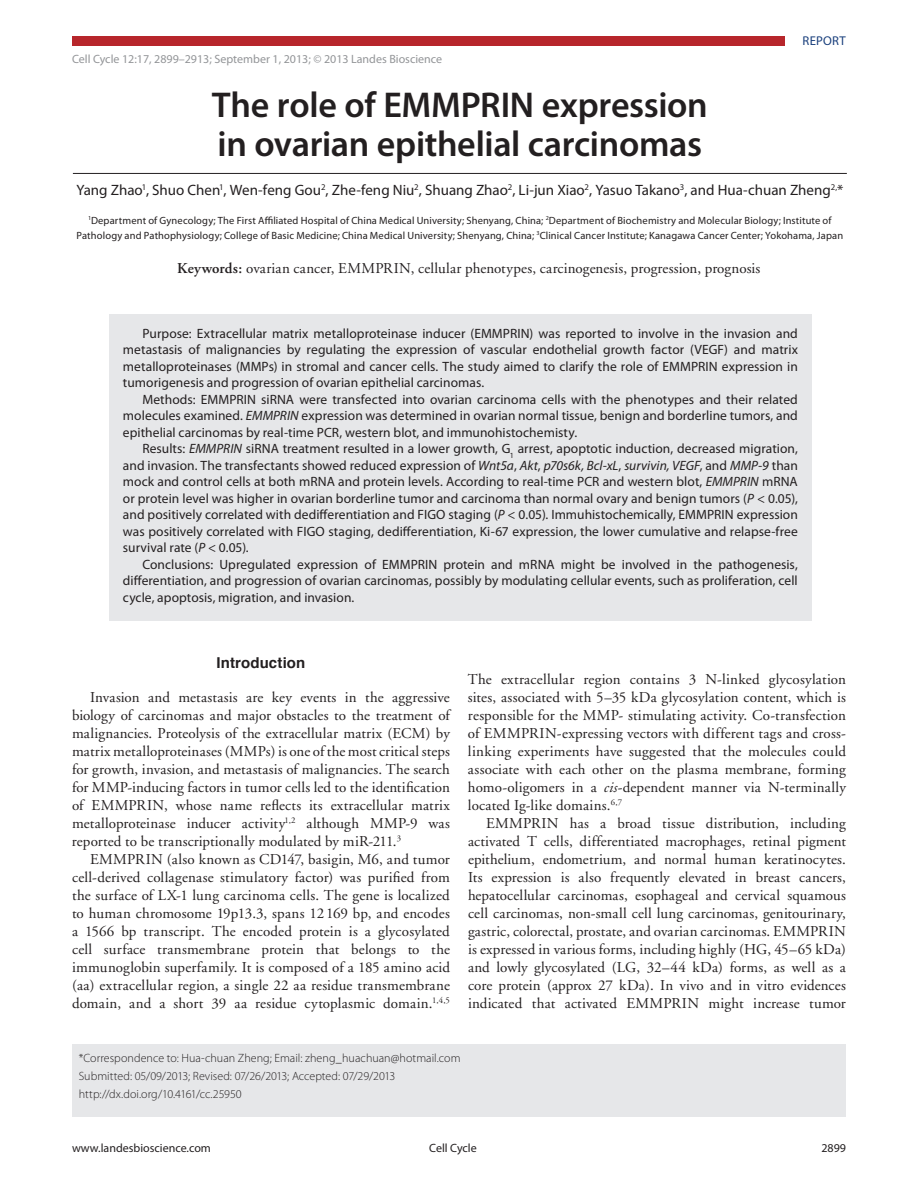
<style>
.page{position:relative;width:918px;height:1188px;background:#fff}
.page>*{position:absolute;margin:0;border:0;box-sizing:border-box;transform-origin:0 0}
.t1{font:600 36px/39px "Myriad Pro";letter-spacing:-.01em;color:#231f20}
.t2{font:15px/18px "Adobe Garamond";letter-spacing:.01em;color:#231f20;text-align:justify}
.t3{font:15px "Myriad Pro";color:#231f20}
.t4{font:700 15px "Helvetica";letter-spacing:.005em;color:#231f20}
.t5{font:13.5px/16.5px "Myriad Pro";letter-spacing:.005em;color:#231f20;text-align:justify}
.t6{font:12.75px "Myriad Pro";color:#193f7c}
.t7{font:300 12px/18px "Myriad Pro";color:#231f20}
.t8{font:12px "Myriad Pro";color:#939598}
.t9{font:12px "Myriad Pro";color:#231f20}
.t10{font:10.5px/15px "Myriad Pro";letter-spacing:.01em;color:#231f20;text-align:center}
.s1{font-weight:600}
.s2{font-style:italic}
</style>
<div class="page">
<div style="left:72px;top:36px;width:712px;height:10px;background:#b7262b"></div>
<div style="left:72px;top:1044px;width:774px;height:73px;background:#e6e7e9"></div>
<div style="left:109px;top:314px;width:702px;height:307px;background:#e6e7e9"></div>
<hr style="left:73px;top:173px;width:774px;height:1px;background:#231f20">
<p class="t8" style="left:72px;top:52px;width:372px">Cell Cycle 12:17, 2899–2913; September 1, 2013; © 2013 Landes Bioscience</p>
<p class="t6" style="left:803px;top:33px;width:45px">Report</p>
<h1 class="t1" style="left:212px;top:85px;width:497px">The role of EMMPRIN expression in ovarian epithelial carcinomas</h1>
<p class="t3" style="left:76px;top:181px;width:768px">Yang Zhao<sup>1</sup>, Shuo Chen<sup>1</sup>, Wen-feng Gou<sup>2</sup>, Zhe-feng Niu<sup>2</sup>, Shuang Zhao<sup>2</sup>, Li-jun Xiao<sup>2</sup>, Yasuo Takano<sup>3</sup>, and Hua-chuan Zheng<sup>2,</sup>*</p>
<p class="t10" style="left:77px;top:212px;width:768px"><sup>1</sup>Department of Gynecology; The First Affiliated Hospital of China Medical University; Shenyang, China; <sup>2</sup>Department of Biochemistry and Molecular Biology; Institute of<br>Pathology and Pathophysiology; College of Basic Medicine; China Medical University; Shenyang, China; <sup>3</sup>Clinical Cancer Institute; Kanagawa Cancer Center; Yokohama, Japan</p>
<p class="t2" style="left:177px;top:259px;width:585px"><span class="s1">Keywords:</span> ovarian cancer, EMMPRIN, cellular phenotypes, carcinogenesis, progression, prognosis</p>
<p class="t5" style="left:123px;top:325px;width:677px;text-indent:20px">Purpose: Extracellular matrix metalloproteinase inducer (EMMPRIN) was reported to involve in the invasion and metastasis of malignancies by regulating the expression of vascular endothelial growth factor (VEGF) and matrix metalloproteinases (MMPs) in stromal and cancer cells. The study aimed to clarify the role of EMMPRIN expression in tumorigenesis and progression of ovarian epithelial carcinomas.</p>
<p class="t5" style="left:123px;top:391px;width:676px;text-indent:20px">Methods: EMMPRIN siRNA were transfected into ovarian carcinoma cells with the phenotypes and their related molecules examined. <span class="s2">EMMPRIN</span> expression was determined in ovarian normal tissue, benign and borderline tumors, and epithelial carcinomas by real-time PCR, western blot, and immunohistochemisty.</p>
<p class="t5" style="left:123px;top:440px;width:677px;text-indent:20px">Results: <span class="s2">EMMPRIN</span> siRNA treatment resulted in a lower growth, G<sub>1</sub> arrest, apoptotic induction, decreased migration, and invasion. The transfectants showed reduced expression of <span class="s2">Wnt5a</span>, <span class="s2">Akt</span>, <span class="s2">p70s6k, Bcl-xL</span>, <span class="s2">survivin, VEGF</span>, and <span class="s2">MMP-9</span> than mock and control cells at both mRNA and protein levels. According to real-time PCR and western blot, <span class="s2">EMMPRIN</span> mRNA or protein level was higher in ovarian borderline tumor and carcinoma than normal ovary and benign tumors (<span class="s2">P</span> &lt; 0.05), and positively correlated with dedifferentiation and FIGO staging (<span class="s2">P</span> &lt; 0.05). Immuhistochemically, EMMPRIN expression was positively correlated with FIGO staging, dedifferentiation, Ki-67 expression, the lower cumulative and relapse-free survival rate (<span class="s2">P</span> &lt; 0.05).</p>
<p class="t5" style="left:123px;top:556px;width:676px;text-indent:20px">Conclusions: Upregulated expression of EMMPRIN protein and mRNA might be involved in the pathogenesis, differentiation, and progression of ovarian carcinomas, possibly by modulating cellular events, such as proliferation, cell cycle, apoptosis, migration, and invasion.</p>
<p class="t4" style="left:217px;top:651px;width:90px">Introduction</p>
<p class="t2" style="left:72px;top:689px;width:380px;text-indent:18px">Invasion and metastasis are key events in the aggressive biology of carcinomas and major obstacles to the treatment of malignancies. Proteolysis of the extracellular matrix (ECM) by matrix metalloproteinases (MMPs) is one of the most critical steps for growth, invasion, and metastasis of malignancies. The search for MMP-inducing factors in tumor cells led to the identification of EMMPRIN, whose name reflects its extracellular matrix metalloproteinase inducer activity<sup>1,2</sup> although MMP-9 was reported to be transcriptionally modulated by miR-211.<sup>3</sup></p>
<p class="t2" style="left:72px;top:851px;width:379px;text-indent:18px">EMMPRIN (also known as CD147, basigin, M6, and tumor cell-derived collagenase stimulatory factor) was purified from the surface of LX-1 lung carcinoma cells. The gene is localized to human chromosome 19p13.3, spans 12 169 bp, and encodes a 1566 bp transcript. The encoded protein is a glycosylated cell surface transmembrane protein that belongs to the immunoglobin superfamily. It is composed of a 185 amino acid (aa) extracellular region, a single 22 aa residue transmembrane domain, and a short 39 aa residue cytoplasmic domain.<sup>1,4,5</sup></p>
<p class="t2" style="left:468px;top:671px;width:380px">The extracellular region contains 3 N-linked glycosylation sites, associated with 5–35 kDa glycosylation content, which is responsible for the MMP- stimulating activity. Co-transfection of EMMPRIN-expressing vectors with different tags and cross&shy;linking experiments have suggested that the molecules could associate with each other on the plasma membrane, forming homo-oligomers in a <span class="s2">cis</span>-dependent manner via N-terminally located Ig-like domains.<sup>6,7</sup></p>
<p class="t2" style="left:468px;top:815px;width:380px;text-indent:18px">EMMPRIN has a broad tissue distribution, including activated T cells, differentiated macrophages, retinal pigment epithelium, endometrium, and normal human keratinocytes.<br>Its expression is also frequently elevated in breast cancers, hepatocellular carcinomas, esophageal and cervical squamous cell carcinomas, non-small cell lung carcinomas, genitourinary, gastric, colorectal, prostate, and ovarian carcinomas. EMMPRIN is expressed in various forms, including highly (HG, 45–65 kDa) and lowly glycosylated (LG, 32–44 kDa) forms, as well as a core protein (approx 27 kDa). In vivo and in vitro evidences indicated that activated EMMPRIN might increase tumor</p>
<p class="t7" style="left:79px;top:1049px;width:383px">*Correspondence to: Hua-chuan Zheng; Email: zheng_huachuan@hotmail.com<br>Submitted: 05/09/2013; Revised: 07/26/2013; Accepted: 07/29/2013 http://dx.doi.org/10.4161/cc.25950</p>
<p class="t9" style="left:72px;top:1141px;width:140px">www.landesbioscience.com</p>
<p class="t9" style="left:429px;top:1141px;width:49px">Cell Cycle</p>
<p class="t9" style="left:821px;top:1141px;width:26px">2899</p>
</div>
